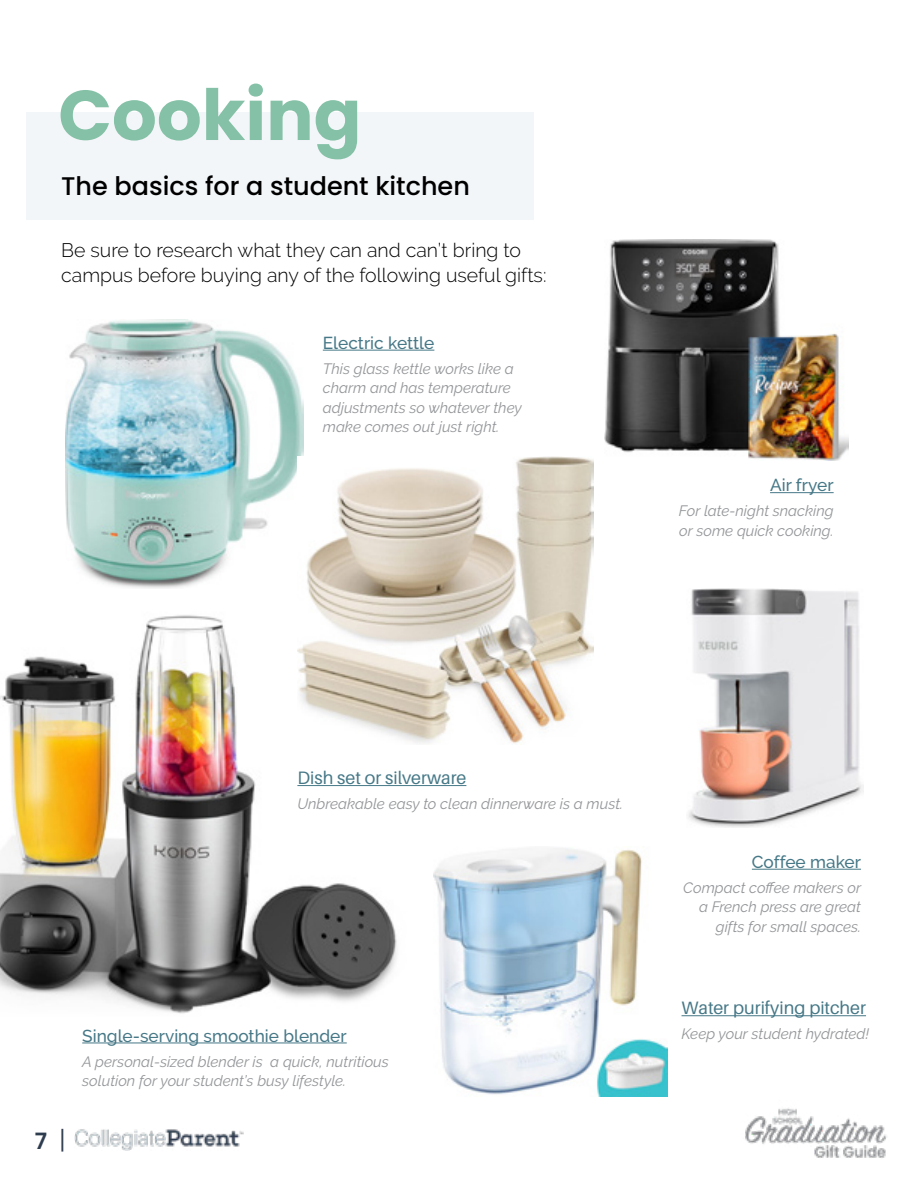
<style>
.page{position:relative;width:918px;height:1188px;background:#fff}
.page>*{position:absolute;margin:0;border:0;box-sizing:border-box;transform-origin:0 0}
.t1{font:700 70.5px "Poppins";color:#85c1a7}
.t2{font:500 25.5px "Poppins";color:#000}
.t3{font:600 22.5px "Poppins";color:#2e3c4f}
.t4{font:300 19.5px/25.5px "Raleway";color:#000}
.t5{font:18px "Aileron";color:#467887}
.t6{font:500 17.25px "Raleway";color:#467887}
.t7{font:italic 15px/19.5px "Raleway";color:#939598}
.s1{font-weight:300;font-size:25.5px}
</style>
<div class="page">
<img style="left:75px;top:1129px;width:168px;height:22px">
<img style="left:745px;top:1108px;width:142px;height:50px">
<div style="left:26px;top:113px;width:508px;height:107px;background:#f3f6f9"></div>
<img style="left:0;top:615px;width:407px;height:399px">
<div style="left:256px;top:625px;width:151px;height:107px;background:#fff"></div>
<img style="left:605px;top:240px;width:244px;height:220px">
<img style="left:688px;top:588px;width:175px;height:240px">
<img style="left:65px;top:320px;width:238px;height:268px">
<hr style="left:770px;top:492px;width:64px;height:1px;background:#467887">
<hr style="left:752px;top:869px;width:109px;height:1px;background:#467887">
<hr style="left:82px;top:1043px;width:265px;height:1px;background:#467887">
<hr style="left:323px;top:350px;width:111px;height:1px;background:#467887">
<img style="left:297px;top:457px;width:297px;height:288px">
<hr style="left:297px;top:785px;width:169px;height:1px;background:#467887">
<img style="left:433px;top:848px;width:234px;height:248px">
<hr style="left:682px;top:1015px;width:184px;height:1px;background:#467887">
<h1 class="t1" style="left:58px;top:74px;width:305px">Cooking</h1>
<h2 class="t2" style="left:61px;top:171px;width:410px">The basics for a student kitchen</h2>
<h3 class="t4" style="left:61px;top:237px;width:487px">Be sure to research what they can and can’t bring to campus before buying any of the following useful gifts:</h3>
<p class="t6" style="left:323px;top:333px;width:113px">Electric kettle</p>
<p class="t7" style="left:323px;top:359px;width:201px">This glass kettle works like a charm and has temperature adjustments so whatever they make comes out just right.</p>
<p class="t6" style="left:770px;top:475px;width:65px">Air fryer</p>
<p class="t7" style="left:679px;top:501px;width:156px">For late-night snacking or some quick cooking.</p>
<p class="t5" style="left:297px;top:768px;width:171px">Dish set or silverware</p>
<p class="t7" style="left:297px;top:794px;width:327px">Unbreakable easy to clean dinnerware is a must.</p>
<h3 class="t3" style="left:35px;top:1128px;width:32px">7 <span class="s1">|</span></h3>
<p class="t6" style="left:82px;top:1026px;width:266px">Single-serving smoothie blender</p>
<p class="t7" style="left:82px;top:1051px;width:308px">A personal-sized blender is a quick, nutritious solution for your student’s busy lifestyle.</p>
<p class="t6" style="left:752px;top:852px;width:111px">Coffee maker</p>
<p class="t7" style="left:683px;top:878px;width:179px;text-align:right">Compact coffee makers or a French press are great gifts for small spaces.</p>
<p class="t5" style="left:682px;top:998px;width:186px">Water purifying pitcher</p>
<p class="t7" style="left:682px;top:1024px;width:189px">Keep your student hydrated!</p>
</div>
